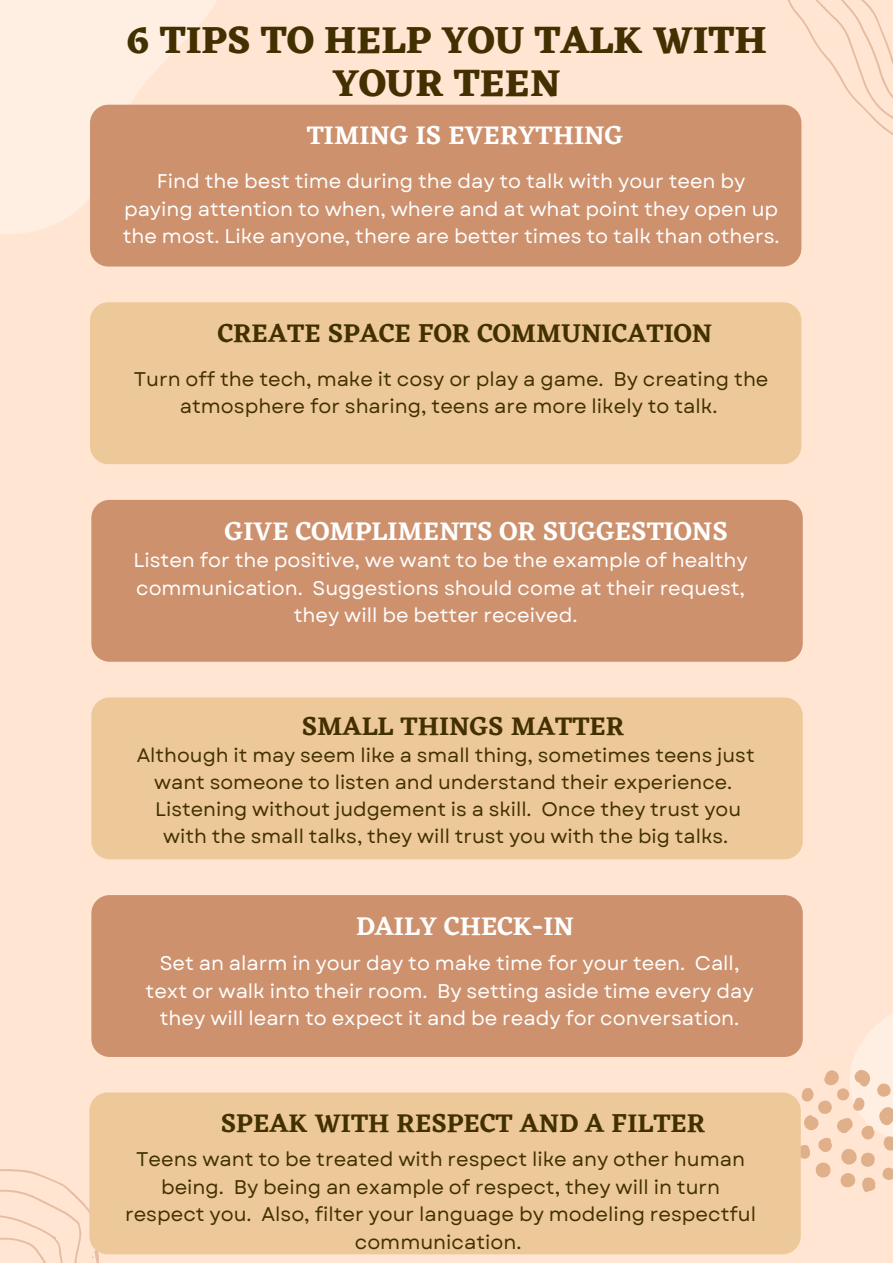
<style>
.page{position:relative;width:893px;height:1263px;background:#ffe5d2}
.page>*{position:absolute;margin:0;border:0;box-sizing:border-box;transform-origin:0 0}
.t1{font:700 39px/42.8px "Eczar";color:#423000;text-align:center}
.t2{font:600 26.62px "Eczar";color:#423000}
.t3{font:600 26.62px "Eczar";color:#fff}
.t4{font:19.8px/27.6px "Garet";color:#fff;text-align:center}
.t5{font:19.8px/27.6px "Garet";color:#423000;text-align:center}
.t6{font:19.58px/27px "Garet";color:#423000;text-align:center}
</style>
<div class="page">
<svg style="left:0;top:0;width:237px;height:234px;fill:#ffefe3"></svg>
<div style="left:90px;top:105px;width:711px;height:162px;background:#cd916e;border-radius:18px"></div>
<div style="left:90px;top:302px;width:711px;height:162px;background:#edc999;border-radius:18px"></div>
<div style="left:91px;top:500px;width:711px;height:162px;background:#cd916e;border-radius:18px"></div>
<div style="left:91px;top:697px;width:711px;height:162px;background:#edc999;border-radius:18px"></div>
<div style="left:91px;top:895px;width:711px;height:162px;background:#cd916e;border-radius:18px"></div>
<svg style="left:797px;top:993px;width:96px;height:199px"></svg>
<svg style="left:781px;top:0;width:112px;height:142px"></svg>
<svg style="left:0;top:1169px;width:161px;height:94px"></svg>
<div style="left:89px;top:1092px;width:711px;height:162px;background:#edc999;border-radius:18px"></div>
<p class="t1" style="left:127px;top:18px;width:642px">6 TIPS TO HELP YOU TALK WITH<br>YOUR TEEN</p>
<p class="t3" style="left:307px;top:120px;width:318px">TIMING IS EVERYTHING</p>
<p class="t4" style="left:123px;top:167px;width:658px">Find the best time during the day to talk with your teen by paying attention to when, where and at what point they open up the most. Like anyone, there are better times to talk than others.</p>
<p class="t2" style="left:218px;top:317px;width:496px">CREATE SPACE FOR COMMUNICATION</p>
<p class="t5" style="left:134px;top:365px;width:636px">Turn off the tech, make it cosy or play a game. By creating the atmosphere for sharing, teens are more likely to talk.</p>
<p class="t3" style="left:225px;top:515px;width:504px">GIVE COMPLIMENTS OR SUGGESTIONS</p>
<p class="t4" style="left:133px;top:547px;width:616px">Listen for the positive, we want to be the example of healthy communication. Suggestions should come at their request, they will be better received.</p>
<p class="t2" style="left:302px;top:710px;width:324px">SMALL THINGS MATTER</p>
<p class="t6" style="left:137px;top:741px;width:619px">Although it may seem like a small thing, sometimes teens just want someone to listen and understand their experience.<br>Listening without judgement is a skill. Once they trust you with the small talks, they will trust you with the big talks.</p>
<p class="t3" style="left:356px;top:910px;width:220px">DAILY CHECK-IN</p>
<p class="t4" style="left:146px;top:949px;width:609px">Set an alarm in your day to make time for your teen. Call, text or walk into their room. By setting aside time every day they will learn to expect it and be ready for conversation.</p>
<p class="t2" style="left:221px;top:1107px;width:486px">SPEAK WITH RESPECT AND A FILTER</p>
<p class="t5" style="left:125px;top:1145px;width:632px">Teens want to be treated with respect like any other human being. By being an example of respect, they will in turn respect you. Also, filter your language by modeling respectful communication.</p>
</div>
